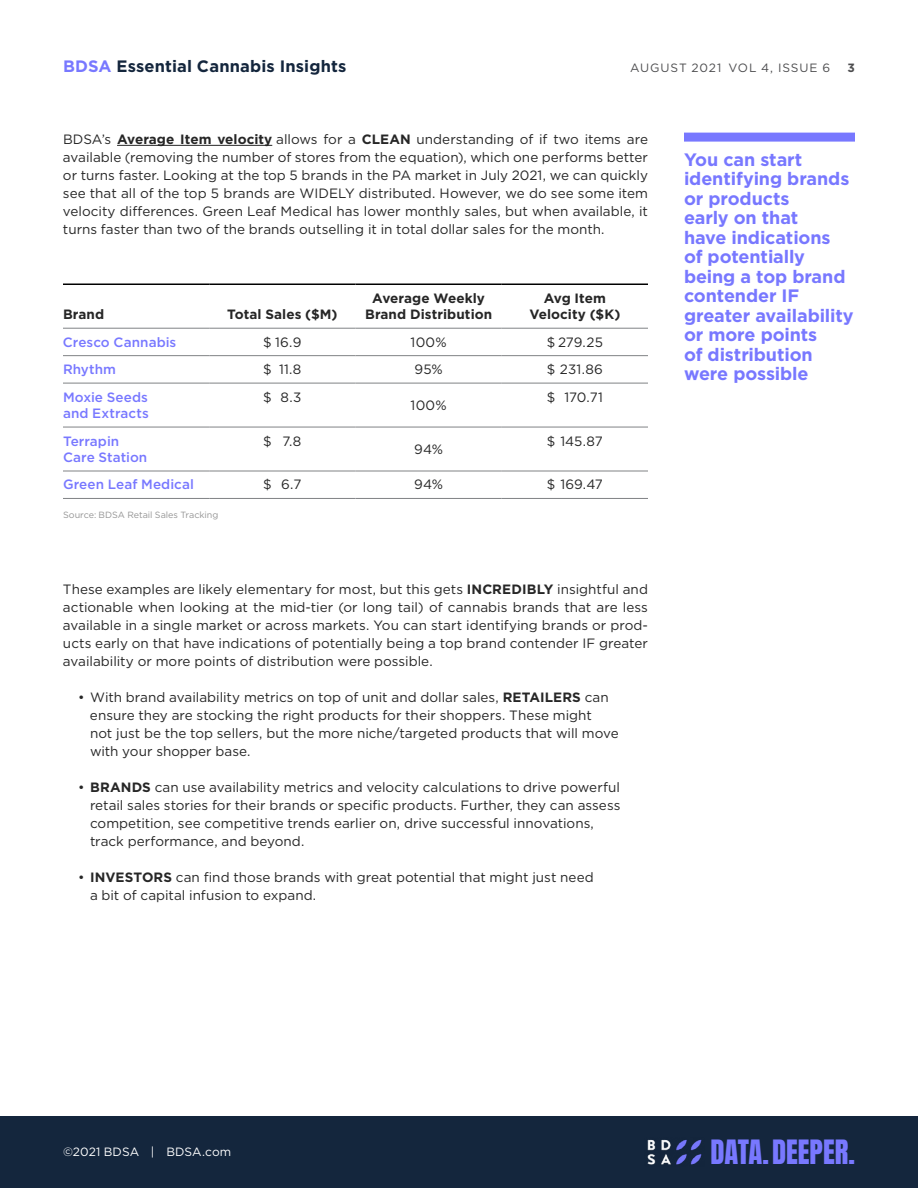
<style>
.page{position:relative;width:918px;height:1188px;background:#fff}
.page>*{position:absolute;margin:0;border:0;box-sizing:border-box;transform-origin:0 0}
.t1{font:28.5px "Anton";color:#7878ff}
.Pull_Quote{font:700 18px/19.5px "Gotham";letter-spacing:-.005em;color:#7878ff}
.t2{font:700 16.5px "Gotham";letter-spacing:.01em;color:#14263d}
.Para{font:13.5px/18px "Gotham";color:#262626}
.TB_Row_Head{font:500 13.5px/16.5px "Gotham";letter-spacing:.005em;color:#7878ff}
.TB_Col_Head_CTR{font:700 13.5px/16.5px "Gotham";letter-spacing:.005em;color:#262626;text-align:center}
.TB_Body_Copy{font:13.5px "Gotham";color:#262626}
.TB_Body_Copy_CTR{font:13.5px "Gotham";letter-spacing:.015em;color:#262626}
.TB_Col_Head{font:700 13.5px "Gotham";letter-spacing:.01em;color:#262626}
.t3{font:12px "Gotham";letter-spacing:.07em;color:#4d4d4f}
.t4{font:12px "Gotham";color:#fff}
.t5{font:700 12px "Gotham";color:#4d4d4f}
.TB_Footer{font:9px "Gotham";color:#949494}
.s1{color:#7878ff}
.s2{font-weight:700}
</style>
<div class="page">
<div style="left:0;top:1116px;width:918px;height:72px;background:#14263d"></div>
<img style="left:647px;top:1139px;width:55px;height:26px">
<div style="left:684px;top:133px;width:171px;height:9px;background:#7878ff"></div>
<hr style="left:117px;top:145px;width:155px;height:1px;background:#262626">
<hr style="left:63px;top:284px;width:146px;height:1px;background:#000">
<hr style="left:209px;top:284px;width:147px;height:1px;background:#000">
<hr style="left:356px;top:284px;width:146px;height:1px;background:#000">
<hr style="left:502px;top:284px;width:146px;height:1px;background:#000">
<hr style="left:63px;top:355px;width:146px;height:1px;background:#808285">
<hr style="left:209px;top:355px;width:147px;height:1px;background:#808285">
<hr style="left:356px;top:355px;width:146px;height:1px;background:#808285">
<hr style="left:502px;top:355px;width:146px;height:1px;background:#808285">
<hr style="left:63px;top:383px;width:146px;height:1px;background:#808285">
<hr style="left:209px;top:383px;width:147px;height:1px;background:#808285">
<hr style="left:356px;top:383px;width:146px;height:1px;background:#808285">
<hr style="left:502px;top:383px;width:146px;height:1px;background:#808285">
<hr style="left:63px;top:427px;width:146px;height:1px;background:#808285">
<hr style="left:209px;top:427px;width:147px;height:1px;background:#808285">
<hr style="left:356px;top:427px;width:146px;height:1px;background:#808285">
<hr style="left:502px;top:427px;width:146px;height:1px;background:#808285">
<hr style="left:63px;top:471px;width:146px;height:1px;background:#808285">
<hr style="left:209px;top:471px;width:147px;height:1px;background:#808285">
<hr style="left:356px;top:471px;width:146px;height:1px;background:#808285">
<hr style="left:502px;top:471px;width:146px;height:1px;background:#808285">
<hr style="left:63px;top:328px;width:146px;height:1px;background:#808285">
<hr style="left:63px;top:498px;width:146px;height:1px;background:#808285">
<hr style="left:209px;top:498px;width:147px;height:1px;background:#808285">
<hr style="left:502px;top:498px;width:146px;height:1px;background:#808285">
<hr style="left:209px;top:328px;width:147px;height:1px;background:#808285">
<hr style="left:356px;top:328px;width:146px;height:1px;background:#808285">
<hr style="left:502px;top:328px;width:146px;height:1px;background:#808285">
<hr style="left:356px;top:498px;width:146px;height:1px;background:#808285">
<p class="t2" style="left:63px;top:55px;width:285px"><span class="s1">BDSA</span> Essential Cannabis Insights</p>
<p class="t3" style="left:630px;top:60px;width:201px">AUGUST 2021 VOL 4, ISSUE 6</p>
<p class="t5" style="left:848px;top:60px;width:9px">3</p>
<p class="Para" style="left:63px;top:130px;width:587px;text-align:justify">BDSA’s <span class="s2">Average Item velocity</span> allows for a <span class="s2">CLEAN</span> understanding of if two items are available (removing the number of stores from the equation), which one performs better or turns faster. Looking at the top 5 brands in the PA market in July 2021, we can quickly see that all of the top 5 brands are WIDELY distributed. However, we do see some item velocity differences. Green Leaf Medical has lower monthly sales, but when available, it turns faster than two of the brands outselling it in total dollar sales for the month.</p>
<p class="TB_Col_Head" style="left:63px;top:305px;width:43px">Brand</p>
<p class="TB_Col_Head_CTR" style="left:227px;top:306px;width:112px">Total Sales ($M)</p>
<p class="TB_Col_Head_CTR" style="left:365px;top:290px;width:129px">Average Weekly<br>Brand Distribution</p>
<p class="TB_Col_Head_CTR" style="left:529px;top:290px;width:93px">Avg Item<br>Velocity ($K)</p>
<p class="TB_Row_Head" style="left:63px;top:333px;width:115px">Cresco Cannabis</p>
<p class="TB_Body_Copy" style="left:263px;top:333px;width:40px">$ 16.9</p>
<p class="TB_Body_Copy_CTR" style="left:411px;top:333px;width:37px">100%</p>
<p class="TB_Body_Copy" style="left:547px;top:333px;width:58px">$ 279.25</p>
<p class="TB_Row_Head" style="left:63px;top:361px;width:55px">Rhythm</p>
<p class="TB_Body_Copy" style="left:263px;top:361px;width:40px">$ 11.8</p>
<p class="TB_Body_Copy_CTR" style="left:414px;top:361px;width:30px">95%</p>
<p class="TB_Body_Copy" style="left:547px;top:361px;width:58px">$ 231.86</p>
<p class="TB_Row_Head" style="left:63px;top:388px;width:87px">Moxie Seeds and Extracts</p>
<p class="TB_Body_Copy" style="left:263px;top:388px;width:40px">$ 8.3</p>
<p class="TB_Body_Copy" style="left:547px;top:388px;width:58px">$ 170.71</p>
<p class="TB_Body_Copy_CTR" style="left:411px;top:396px;width:37px">100%</p>
<p class="TB_Row_Head" style="left:63px;top:432px;width:86px">Terrapin<br>Care Station</p>
<p class="TB_Body_Copy" style="left:263px;top:432px;width:40px">$ 7.8</p>
<p class="TB_Body_Copy_CTR" style="left:414px;top:440px;width:30px">94%</p>
<p class="TB_Body_Copy" style="left:547px;top:432px;width:58px">$ 145.87</p>
<p class="TB_Row_Head" style="left:63px;top:476px;width:132px">Green Leaf Medical</p>
<p class="TB_Body_Copy" style="left:263px;top:476px;width:40px">$ 6.7</p>
<p class="TB_Body_Copy_CTR" style="left:414px;top:476px;width:30px">94%</p>
<p class="TB_Body_Copy" style="left:547px;top:476px;width:58px">$ 169.47</p>
<p class="TB_Footer" style="left:63px;top:509px;width:157px">Source: BDSA Retail Sales Tracking</p>
<p class="Para" style="left:63px;top:580px;width:587px;text-align:justify">These examples are likely elementary for most, but this gets <span class="s2">INCREDIBLY</span> insightful and actionable when looking at the mid-tier (or long tail) of cannabis brands that are less available in a single market or across markets. You can start identifying brands or prod&shy;ucts early on that have indications of potentially being a top brand contender IF greater availability or more points of distribution were possible.</p>
<p class="Para" style="left:90px;top:688px;width:530px;text-indent:-12px">• With brand availability metrics on top of unit and dollar sales, <span class="s2">RETAILERS</span> can ensure they are stocking the right products for their shoppers. These might<br>not just be the top sellers, but the more niche/targeted products that will move with your shopper base.</p>
<p class="Para" style="left:90px;top:778px;width:532px;text-indent:-12px">• <span class="s2">BRANDS</span> can use availability metrics and velocity calculations to drive powerful retail sales stories for their brands or specific products. Further, they can assess competition, see competitive trends earlier on, drive successful innovations, track performance, and beyond.</p>
<p class="Para" style="left:90px;top:868px;width:505px;text-indent:-12px">• <span class="s2">INVESTORS</span> can find those brands with great potential that might just need a bit of capital infusion to expand.</p>
<p class="Pull_Quote" style="left:684px;top:149px;width:171px">You can start identifying brands or products<br>early on that<br>have indications<br>of potentially being a top brand contender IF greater availability or more points<br>of distribution were possible</p>
<p class="t4" style="left:63px;top:1144px;width:170px">©2021 BDSA | BDSA.com</p>
<h1 class="t1" style="left:710px;top:1138px;width:146px">DATA.DEEPER.</h1>
</div>
